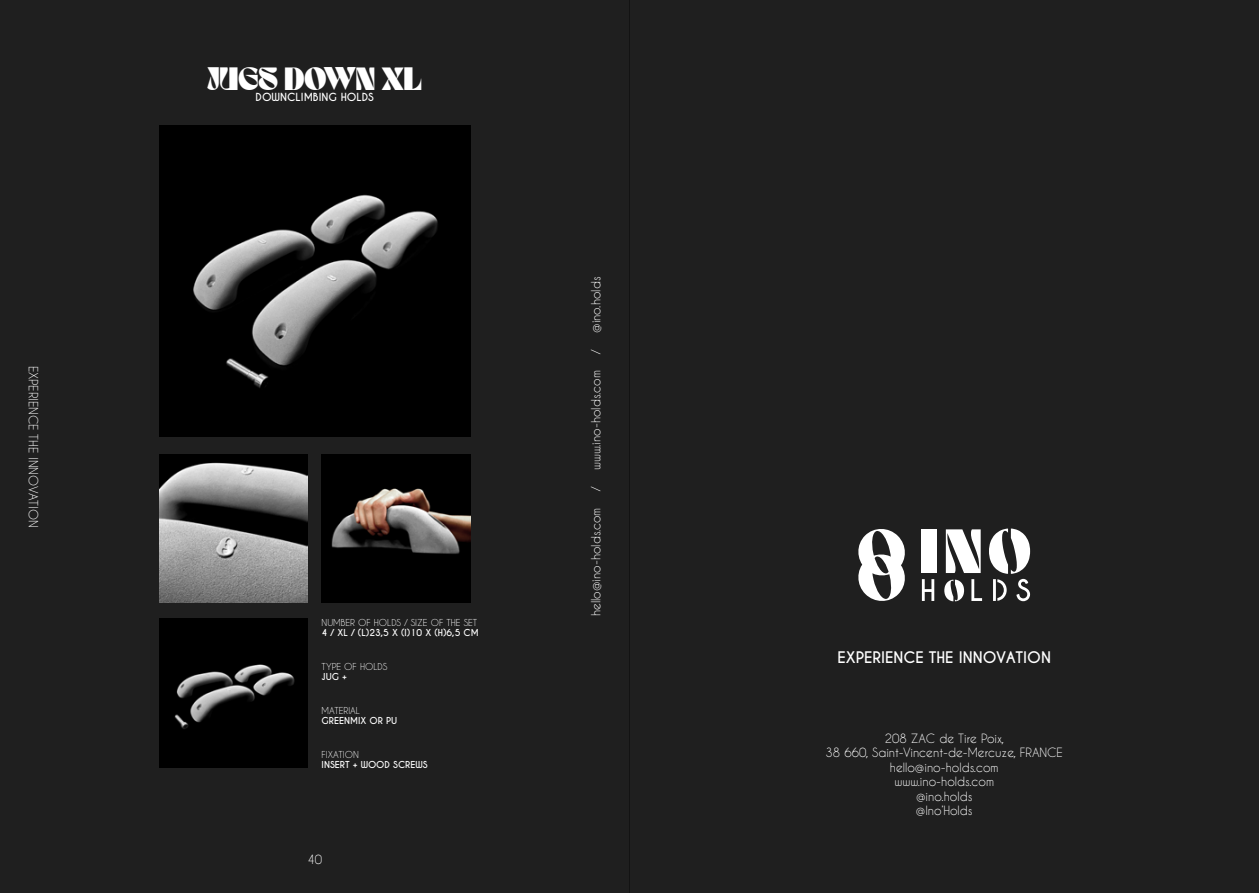
<style>
.page{position:relative;width:1259px;height:893px;background:#fff}
.page>*{position:absolute;margin:0;border:0;box-sizing:border-box;transform-origin:0 0}
.t1{font:700 22.5px "TANBUSTER";color:#fff}
.t2{font:700 15px "Caviar Dreams";color:#fff}
.t3{font:12px/14.4px "Caviar Dreams";color:#fff;text-align:center}
.t4{font:700 10.5px "Caviar Dreams";color:#fff}
.t5{font:700 9px "Caviar Dreams";color:#fff}
.t6{font:9px "Caviar Dreams";color:#fff}
</style>
<div class="page">
<div style="left:0;top:0;width:629px;height:893px;background:#1f1f1f"></div>
<div style="left:629px;top:0;width:630px;height:893px;background:#1f1f1f"></div>
<img style="left:159px;top:125px;width:311px;height:312px">
<img style="left:322px;top:454px;width:148px;height:149px">
<img style="left:159px;top:454px;width:149px;height:149px">
<img style="left:159px;top:619px;width:149px;height:149px">
<div style="left:921px;top:529px;width:16px;height:44px;background:#fff"></div>
<svg style="left:946px;top:529px;width:34px;height:44px"></svg>
<svg style="left:922px;top:579px;width:12px;height:22px"></svg>
<svg style="left:944px;top:580px;width:20px;height:21px"></svg>
<svg style="left:971px;top:579px;width:11px;height:22px"></svg>
<svg style="left:989px;top:528px;width:41px;height:73px"></svg>
<svg style="left:858px;top:529px;width:47px;height:72px"></svg>
<p class="t3" style="left:41px;top:365px;width:163px;rotate:90deg">EXPERIENCE THE INNOVATION</p>
<h1 class="t1" style="left:207px;top:62px;width:216px">JUGS DOWN XL</h1>
<p class="t4" style="left:256px;top:91px;width:120px">DOWNCLIMBING HOLDS</p>
<p class="t6" style="left:322px;top:617px;width:157px">NUMBER OF HOLDS / SIZE OF THE SET</p>
<p class="t5" style="left:322px;top:627px;width:159px">4 / XL / (L)23,5 X (l)10 X (H)6,5 CM</p>
<p class="t6" style="left:322px;top:661px;width:67px">TYPE OF HOLDS</p>
<p class="t5" style="left:322px;top:671px;width:27px">JUG +</p>
<p class="t6" style="left:322px;top:705px;width:40px">MATERIAL</p>
<p class="t5" style="left:322px;top:715px;width:77px">GREENMIX OR PU</p>
<p class="t6" style="left:322px;top:749px;width:39px">FIXATION</p>
<p class="t5" style="left:322px;top:759px;width:108px">INSERT + WOOD SCREWS</p>
<p class="t3" style="left:307px;top:852px;width:16px">40</p>
<p class="t3" style="left:588px;top:333px;width:58px;rotate:-90deg">@ino.holds</p>
<p class="t3" style="left:588px;top:354px;width:6px;rotate:-90deg">/</p>
<p class="t3" style="left:588px;top:470px;width:101px;rotate:-90deg">www.ino-holds.com</p>
<p class="t3" style="left:588px;top:491px;width:6px;rotate:-90deg">/</p>
<p class="t3" style="left:588px;top:616px;width:110px;rotate:-90deg">hello@ino-holds.com</p>
<p class="t2" style="left:837px;top:648px;width:215px">EXPERIENCE THE INNOVATION</p>
<p class="t3" style="left:825px;top:731px;width:239px">208 ZAC de Tire Poix,<br>38 660, Saint-Vincent-de-Mercuze, FRANCE hello@ino-holds.com<br>www.ino-holds.com<br>@ino.holds<br>@Ino’Holds</p>
</div>
